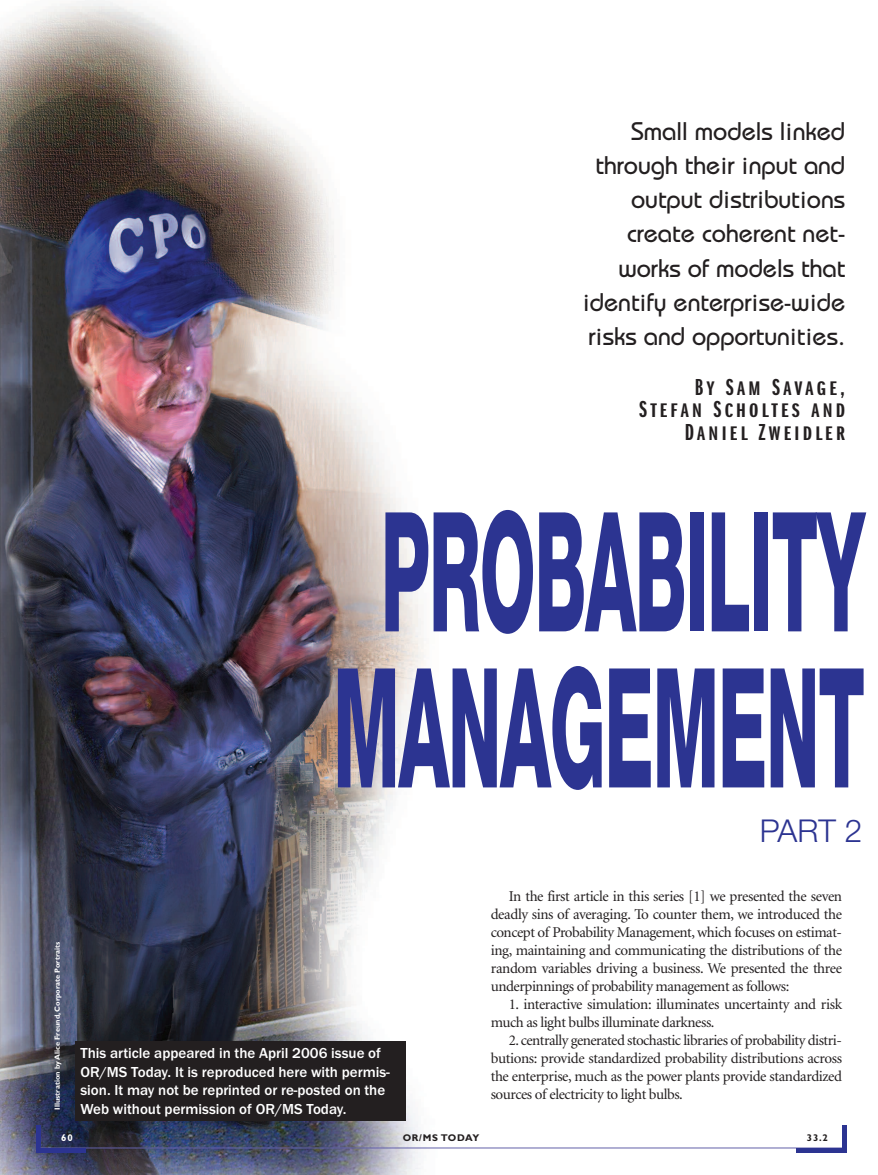
<style>
.page{position:relative;width:878px;height:1175px;background:#fff}
.page>*{position:absolute;margin:0;border:0;box-sizing:border-box;transform-origin:0 0}
.t1{font:800 166.5px/156px "Helvetica Neue";letter-spacing:-.015em;color:#2c3491;scale:.43 1}
.t2{font:300 31.5px "Helvetica Neue";color:#2c3491}
.t3{font:500 25.5px/34px "Bauhaus";color:#231f20;text-align:right}
.t4{font:20.4px/22.5px "Franklin Gothic Itc D Demi Extra Compressed";letter-spacing:.125em;color:#231f20;text-align:right;scale:1.28 1}
.t5{font:15px/18px "Minion";letter-spacing:-.03em;color:#231f20;text-align:justify}
.t6{font:500 15px/18.8px "Franklin Gothic Itc T";color:#fff}
.t7{font:700 9.75px "Gill Sans";letter-spacing:.045em;color:#231f20}
.t8{font:700 9.75px "Gill Sans";letter-spacing:.075em;color:#231f20}
.t9{font:700 9.75px "Gill Sans";color:#fff}
.t10{font:700 7.5px "Gill Sans";color:#fff}
.s1{font-size:24px}
</style>
<div class="page">
<img style="left:0;top:0;width:439px;height:1174px">
<hr style="left:36px;top:1125px;width:4px;height:27px;background:#2c3491">
<hr style="left:842px;top:1125px;width:4px;height:27px;background:#2c3491">
<hr style="left:40px;top:1147px;width:802px;height:1px;background:#6361a9">
<hr style="left:796px;top:1148px;width:46px;height:4px;background:#2c3491">
<hr style="left:40px;top:1148px;width:46px;height:4px;background:#2c3491">
<div style="left:75px;top:1041px;width:330px;height:79px;background:#231f20"></div>
<h3 class="t3" style="left:583px;top:117px;width:264px">Small models linked through their input and output distributions create coherent net&shy;works of models that identify enterprise-wide risks and opportunities.</h3>
<h3 class="t4" style="left:639px;top:376px;width:162px"><span class="s1">B</span>Y <span class="s1">S</span>AM <span class="s1">S</span>AVAGE<span class="s1">,<br>S</span>TEFAN <span class="s1">S</span>CHOLTES AND<br><span class="s1">D</span>ANIEL <span class="s1">Z</span>WEIDLER</h3>
<h1 class="t1" style="left:333px;top:508px;width:1237px">PROBABILITY<br>MANAGEMENT</h1>
<h2 class="t2" style="left:760px;top:819px;width:104px">PART 2</h2>
<p class="t10" style="left:54px;top:1109px;width:169px;rotate:-90deg">Illustration by Alice Freund, Corporate Portraits</p>
<p class="t6" style="left:80px;top:1043px;width:311px">This article appeared in the April 2006 issue of OR/MS Today. It is reproduced here with permis&shy;sion. It may not be reprinted or re-posted on the Web without permission of OR/MS Today.</p>
<p class="t5" style="left:490px;top:888px;width:353px;text-indent:18px">In the first article in this series [1] we presented the seven deadly sins of averaging. To counter them, we introduced the concept of Probability Management, which focuses on estimat&shy;ing, maintaining and communicating the distributions of the random variables driving a business. We presented the three underpinnings of probability management as follows:</p>
<p class="t5" style="left:490px;top:996px;width:353px;text-indent:18px">1. interactive simulation: illuminates uncertainty and risk much as light bulbs illuminate darkness.</p>
<p class="t5" style="left:490px;top:1032px;width:353px;text-indent:18px">2. centrally generated stochastic libraries of probability distri&shy;butions: provide standardized probability distributions across the enterprise, much as the power plants provide standardized sources of electricity to light bulbs.</p>
<p class="t9" style="left:61px;top:1134px;width:13px">60</p>
<p class="t7" style="left:402px;top:1134px;width:78px">OR/MS TODAY</p>
<p class="t8" style="left:807px;top:1134px;width:22px">33.2</p>
</div>
